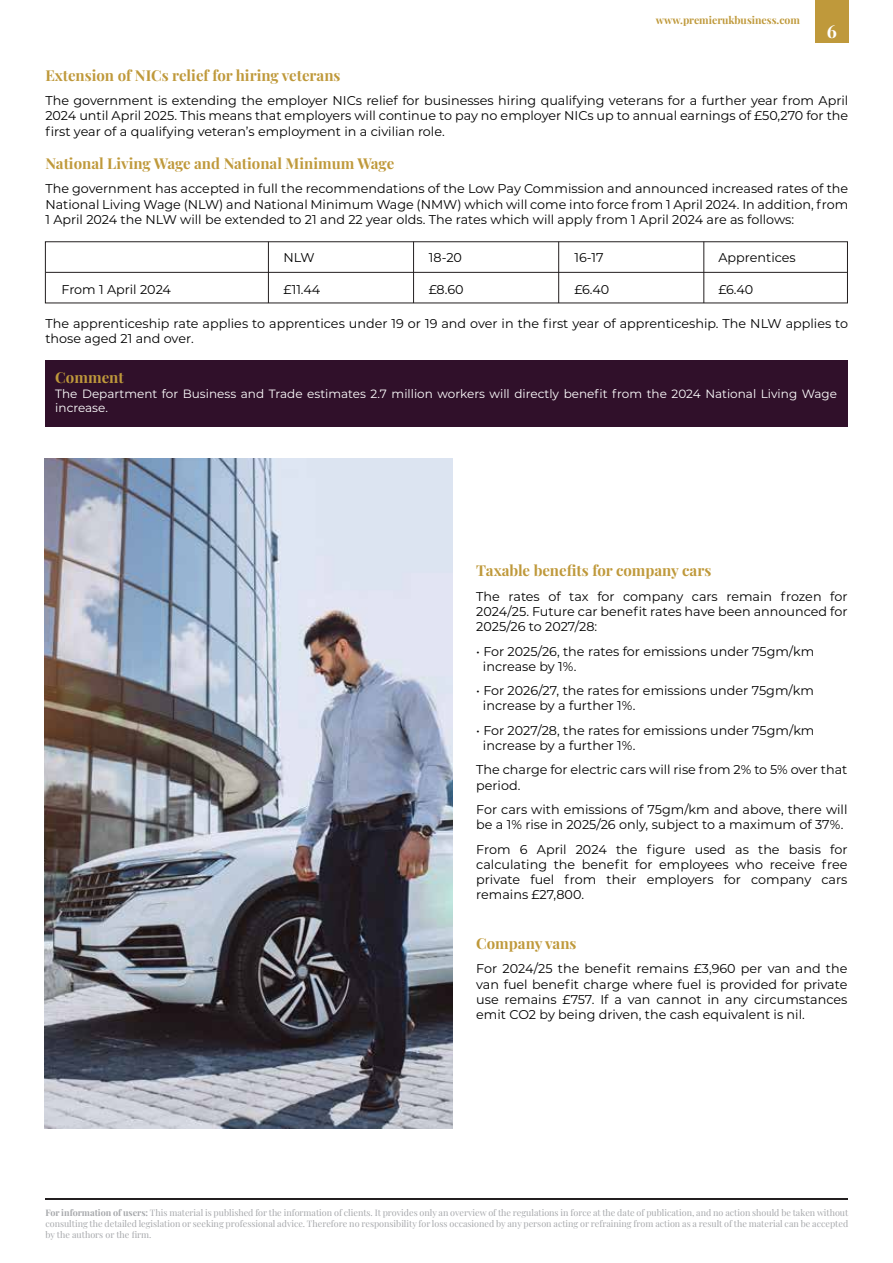
<style>
.page{position:relative;width:893px;height:1263px;background:#fff}
.page>*{position:absolute;margin:0;border:0;box-sizing:border-box;transform-origin:0 0}
.t1{font:700 18px "Playfair Display";color:#fff}
.t2{font:700 15px "Playfair Display";color:#bf993b}
.t3{font:12.75px/15.3px "Montserrat";color:#000}
.t4{font:12px/14.4px "Montserrat";color:#fff}
.t5{font:700 10.5px "Playfair Display";color:#bf993b}
.t6{font:9px/10.8px "Playfair Display";color:#a6a8ab;text-align:justify}
.s1{font-weight:700}
</style>
<div class="page">
<img style="left:45px;top:458px;width:408px;height:670px">
<div style="left:45px;top:241px;width:803px;height:62px;border:1px solid #231f20"></div>
<hr style="left:45px;top:1198px;width:803px;height:1px;background:#231f20">
<div style="left:815px;top:0;width:33px;height:42px;background:#bf993b"></div>
<hr style="left:46px;top:272px;width:801px;height:1px;background:#231f20">
<hr style="left:268px;top:242px;width:1px;height:61px;background:#231f20">
<hr style="left:413px;top:242px;width:1px;height:61px;background:#231f20">
<hr style="left:558px;top:242px;width:1px;height:61px;background:#231f20">
<hr style="left:703px;top:242px;width:1px;height:61px;background:#231f20">
<div style="left:45px;top:360px;width:802px;height:66px;background:#30102a"></div>
<p class="t5" style="left:656px;top:12px;width:146px">www.premierukbusiness.com</p>
<h1 class="t1" style="left:827px;top:17px;width:12px">6</h1>
<p class="t2" style="left:45px;top:63px;width:297px">Extension of NICs relief for hiring veterans</p>
<p class="t3" style="left:45px;top:92px;width:804px;text-align:justify">The government is extending the employer NICs relief for businesses hiring qualifying veterans for a further year from April 2024 until April 2025. This means that employers will continue to pay no employer NICs up to annual earnings of £50,270 for the first year of a qualifying veteran’s employment in a civilian role.</p>
<p class="t2" style="left:45px;top:151px;width:350px">National Living Wage and National Minimum Wage</p>
<p class="t3" style="left:45px;top:181px;width:804px;text-align:justify">The government has accepted in full the recommendations of the Low Pay Commission and announced increased rates of the National Living Wage (NLW) and National Minimum Wage (NMW) which will come into force from 1 April 2024. In addition, from 1 April 2024 the NLW will be extended to 21 and 22 year olds. The rates which will apply from 1 April 2024 are as follows:</p>
<p class="t3" style="left:283px;top:250px;width:33px">NLW</p>
<p class="t3" style="left:61px;top:281px;width:111px">From 1 April 2024</p>
<p class="t3" style="left:283px;top:281px;width:38px">£11.44</p>
<p class="t3" style="left:429px;top:250px;width:35px">18-20</p>
<p class="t3" style="left:574px;top:250px;width:31px">16-17</p>
<p class="t3" style="left:718px;top:250px;width:79px">Apprentices</p>
<p class="t3" style="left:429px;top:281px;width:36px">£8.60</p>
<p class="t3" style="left:574px;top:281px;width:36px">£6.40</p>
<p class="t3" style="left:718px;top:281px;width:36px">£6.40</p>
<p class="t3" style="left:45px;top:315px;width:804px">The apprenticeship rate applies to apprentices under 19 or 19 and over in the first year of apprenticeship. The NLW applies to those aged 21 and over.</p>
<p class="t2" style="left:55px;top:366px;width:70px">Comment</p>
<p class="t4" style="left:55px;top:386px;width:783px">The Department for Business and Trade estimates 2.7 million workers will directly benefit from the 2024 National Living Wage increase.</p>
<p class="t2" style="left:476px;top:559px;width:237px">Taxable benefits for company cars</p>
<p class="t3" style="left:476px;top:588px;width:373px;text-align:justify">The rates of tax for company cars remain frozen for 2024/25. Future car benefit rates have been announced for 2025/26 to 2027/28:</p>
<p class="t3" style="left:483px;top:643px;width:333px;text-indent:-7px">• For 2025/26, the rates for emissions under 75gm/km increase by 1%.</p>
<p class="t3" style="left:483px;top:682px;width:332px;text-indent:-7px">• For 2026/27, the rates for emissions under 75gm/km increase by a further 1%.</p>
<p class="t3" style="left:483px;top:722px;width:333px;text-indent:-7px">• For 2027/28, the rates for emissions under 75gm/km increase by a further 1%.</p>
<p class="t3" style="left:476px;top:762px;width:373px">The charge for electric cars will rise from 2% to 5% over that period.</p>
<p class="t3" style="left:476px;top:801px;width:373px">For cars with emissions of 75gm/km and above, there will be a 1% rise in 2025/26 only, subject to a maximum of 37%.</p>
<p class="t3" style="left:476px;top:841px;width:373px;text-align:justify">From 6 April 2024 the figure used as the basis for calculating the benefit for employees who receive free private fuel from their employers for company cars remains £27,800.</p>
<p class="t2" style="left:476px;top:931px;width:102px">Company vans</p>
<p class="t3" style="left:476px;top:961px;width:373px;text-align:justify">For 2024/25 the benefit remains £3,960 per van and the van fuel benefit charge where fuel is provided for private use remains £757. If a van cannot in any circumstances emit CO2 by being driven, the cash equivalent is nil.</p>
<p class="t6" style="left:45px;top:1206px;width:804px"><span class="s1">For information of users:</span> This material is published for the information of clients. It provides only an overview of the regulations in force at the date of publication, and no action should be taken without consulting the detailed legislation or seeking professional advice. Therefore no responsibility for loss occasioned by any person acting or refraining from action as a result of the material can be accepted by the authors or the firm.</p>
</div>
